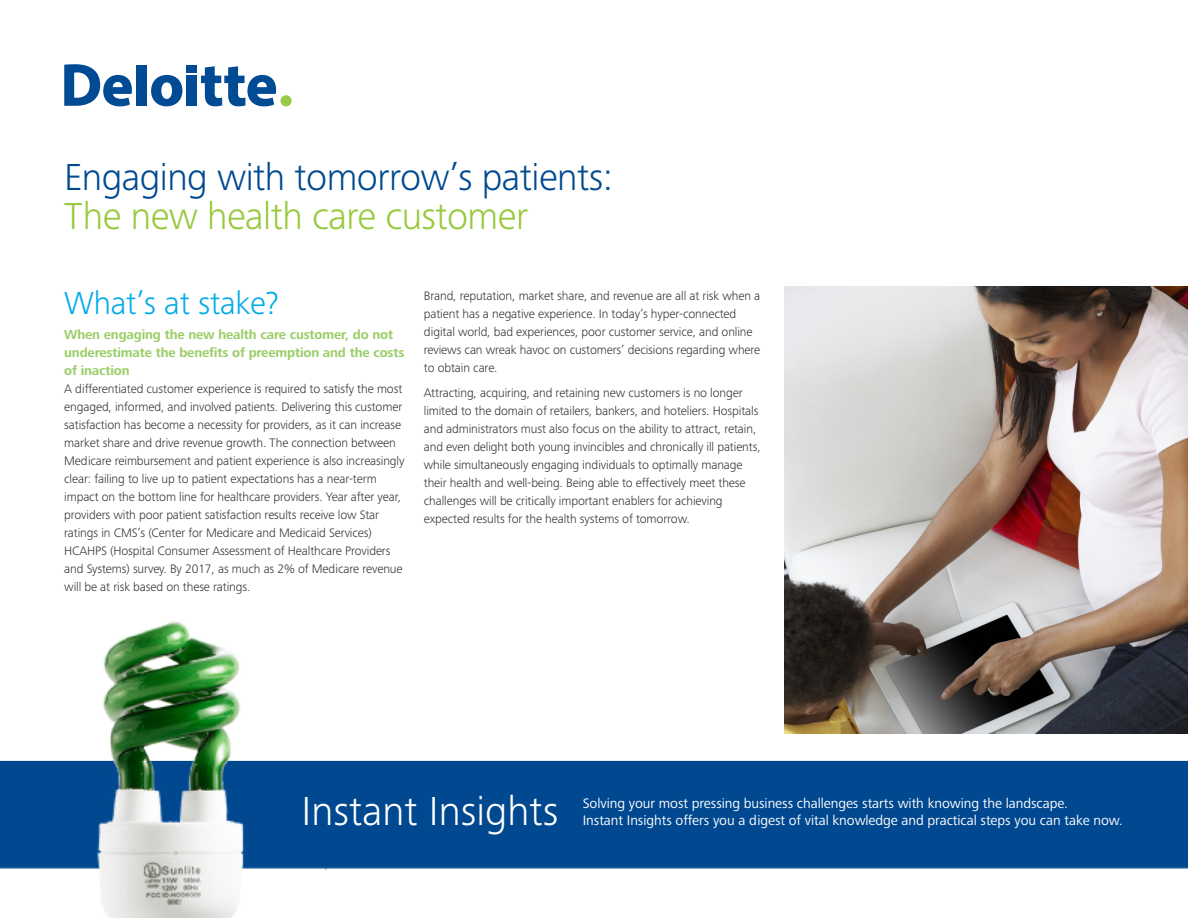
<style>
.page{position:relative;width:1188px;height:918px;background:#fff}
.page>*{position:absolute;margin:0;border:0;box-sizing:border-box;transform-origin:0 0}
.t1{font:300 42px "Frutiger Next Pro";color:#fff}
.Body_Copy{font:300 39px/39px "Frutiger Next Pro";letter-spacing:-.015em;color:#014990}
.Body_Copy-2{font:300 33px "Frutiger Next Pro";letter-spacing:-.01em;color:#00abe7}
.t2{font:14.25px "Frutiger Next Pro";letter-spacing:-.005em;color:#fff}
.Subhead_styles_B_Sub{font:700 13.5px/18px "Frutiger Next Pro";letter-spacing:-.01em;color:#99cd65}
.Body_Copy-3{font:300 12.75px/18px "Frutiger Next Pro";letter-spacing:-.01em;color:#313131}
.s1{color:#97c93c}
</style>
<div class="page">
<img style="left:0;top:602px;width:1188px;height:316px">
<div style="left:136px;top:65px;width:11px;height:41px;background:#014a94"></div>
<svg style="left:151px;top:75px;width:31px;height:31px"></svg>
<div style="left:187px;top:76px;width:10px;height:30px;background:#014a94"></div>
<div style="left:187px;top:65px;width:10px;height:8px;background:#014a94"></div>
<svg style="left:201px;top:66px;width:75px;height:40px"></svg>
<div style="left:280px;top:95px;width:12px;height:11px;background:#97ca49;border-radius:50%"></div>
<svg style="left:64px;top:64px;width:68px;height:42px"></svg>
<img style="left:785px;top:286px;width:403px;height:447px">
<p class="Body_Copy" style="left:64px;top:158px;width:550px">Engaging with tomorrow’s patients:<br><span class="s1">The new health care customer</span></p>
<p class="Body_Copy-2" style="left:64px;top:284px;width:216px">What’s at stake?</p>
<p class="Subhead_styles_B_Sub" style="left:64px;top:326px;width:342px">When engaging the new health care customer, do not underestimate the benefits of preemption and the costs of inaction</p>
<p class="Body_Copy-3" style="left:64px;top:380px;width:342px">A differentiated customer experience is required to satisfy the most engaged, informed, and involved patients. Delivering this customer satisfaction has become a necessity for providers, as it can increase market share and drive revenue growth. The connection between Medicare reimbursement and patient experience is also increasingly clear: failing to live up to patient expectations has a near-term impact on the bottom line for healthcare providers. Year after year, providers with poor patient satisfaction results receive low Star ratings in CMS’s (Center for Medicare and Medicaid Services)<br>HCAHPS (Hospital Consumer Assessment of Healthcare Providers and Systems) survey. By 2017, as much as 2% of Medicare revenue will be at risk based on these ratings.</p>
<p class="Body_Copy-3" style="left:424px;top:286px;width:338px">Brand, reputation, market share, and revenue are all at risk when a patient has a negative experience. In today’s hyper-connected digital world, bad experiences, poor customer service, and online reviews can wreak havoc on customers’ decisions regarding where to obtain care.</p>
<p class="Body_Copy-3" style="left:424px;top:383px;width:338px">Attracting, acquiring, and retaining new customers is no longer limited to the domain of retailers, bankers, and hoteliers. Hospitals and administrators must also focus on the ability to attract, retain, and even delight both young invincibles and chronically ill patients, while simultaneously engaging individuals to optimally manage their health and well-being. Being able to effectively meet these challenges will be critically important enablers for achieving expected results for the health systems of tomorrow.</p>
<p class="t1" style="left:302px;top:787px;width:258px">Instant Insights</p>
<p class="t2" style="left:583px;top:795px;width:487px">Solving your most pressing business challenges starts with knowing the landscape.</p>
<p class="t2" style="left:583px;top:812px;width:542px">Instant Insights offers you a digest of vital knowledge and practical steps you can take now.</p>
</div>
